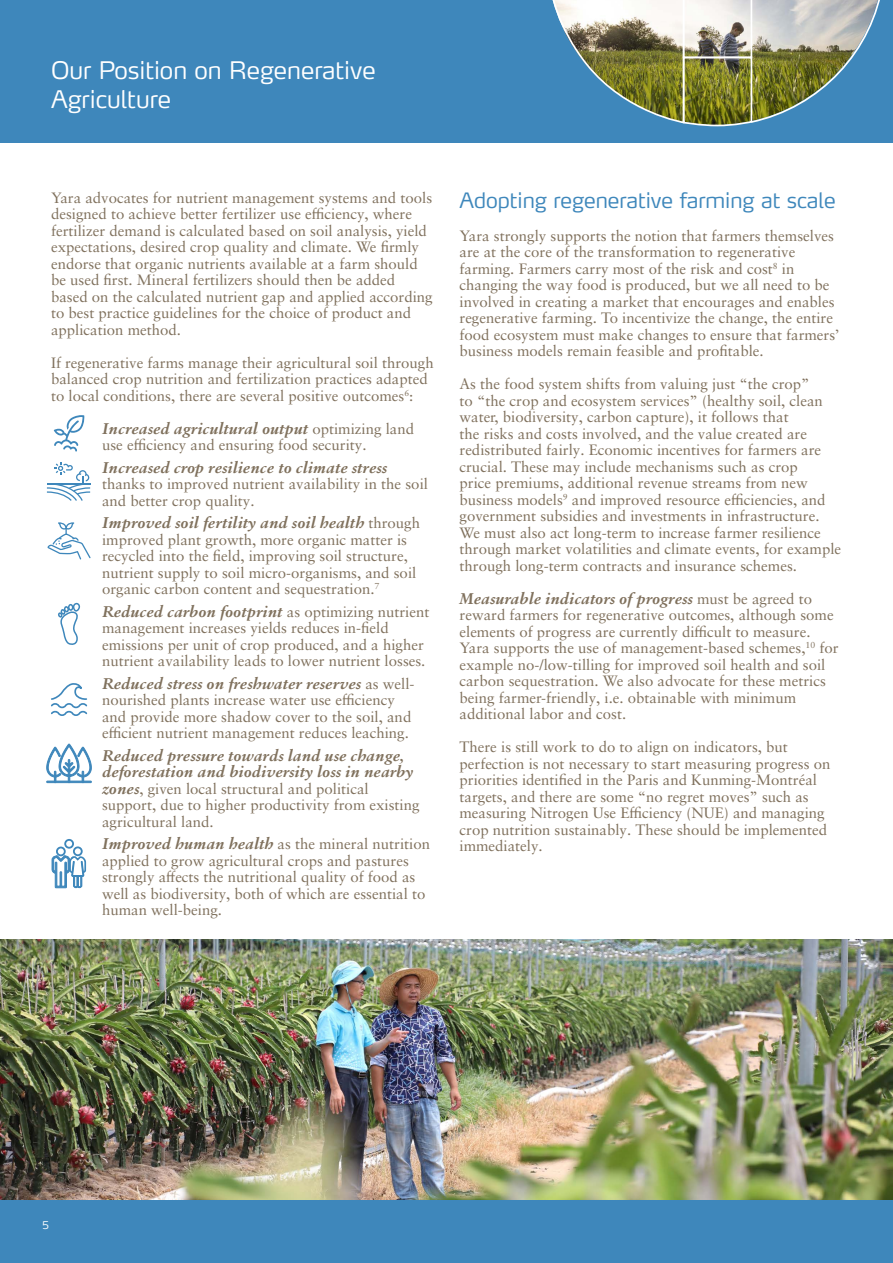
<style>
.page{position:relative;width:893px;height:1263px;background:#fff}
.page>*{position:absolute;margin:0;border:0;box-sizing:border-box;transform-origin:0 0}
.t1{font:300 24px/28.8px "Yara Max LF";color:#fff}
.t2{font:300 21px "Yara Max LF";color:#3e87bb}
.t3{font:15px/16.5px "Sabon LT Pro";color:#80715d}
.t4{font:italic 700 15px "Sabone Text";color:#80715d}
.t5{font:300 10.5px "Yara Max LF";color:#fff}
.s1{font-family:"Sabone Text";font-weight:700;font-style:italic}
</style>
<div class="page">
<div style="left:0;top:0;width:893px;height:142px;background:#3e87bb"></div>
<img style="left:552px;top:0;width:328px;height:127px">
<svg style="left:54px;top:415px;width:31px;height:36px"></svg>
<svg style="left:47px;top:522px;width:44px;height:37px"></svg>
<svg style="left:58px;top:602px;width:23px;height:43px"></svg>
<svg style="left:51px;top:683px;width:37px;height:33px"></svg>
<svg style="left:47px;top:462px;width:43px;height:39px"></svg>
<svg style="left:46px;top:744px;width:46px;height:39px"></svg>
<div style="left:47px;top:781px;width:45px;height:2px;border:1px solid #3e87bb"></div>
<div style="left:56px;top:846px;width:10px;height:10px;border:2px solid #3e87bb;border-radius:50%"></div>
<div style="left:73px;top:846px;width:10px;height:10px;border:2px solid #3e87bb;border-radius:50%"></div>
<div style="left:64px;top:839px;width:10px;height:10px;border:2px solid #3e87bb;border-radius:50%"></div>
<svg style="left:52px;top:850px;width:35px;height:38px"></svg>
<div style="left:0;top:1199px;width:893px;height:64px;background:#3e87bb"></div>
<img style="left:0;top:940px;width:893px;height:259px">
<p class="t1" style="left:51px;top:55px;width:326px">Our Position on Regenerative<br>Agriculture</p>
<p class="t3" style="left:51px;top:189px;width:383px">Yara advocates for nutrient management systems and tools designed to achieve better fertilizer use efciency, where fertilizer demand is calculated based on soil analysis, yield expectations, desired crop quality and climate. We frmly endorse that organic nutrients available at a farm should be used frst. Mineral fertilizers should then be added based on the calculated nutrient gap and applied according to best practice guidelines for the choice of product and application method.</p>
<p class="t3" style="left:51px;top:354px;width:384px">If regenerative farms manage their agricultural soil through balanced crop nutrition and fertilization practices adapted to local conditions, there are several positive outcomes<sup>6</sup>:</p>
<p class="t3" style="left:102px;top:420px;width:314px"><span class="s1">Increased agricultural output</span> optimizing land use efciency and ensuring food security.</p>
<h5 class="t4" style="left:102px;top:458px;width:287px">Increased crop resilience to climate stress</h5>
<p class="t3" style="left:102px;top:475px;width:327px">thanks to improved nutrient availability in the soil and better crop quality.</p>
<p class="t3" style="left:102px;top:514px;width:320px"><span class="s1">Improved soil fertility and soil health</span> through improved plant growth, more organic matter is recycled into the feld, improving soil structure, nutrient supply to soil micro-organisms, and soil organic carbon content and sequestration.<sup>7</sup></p>
<p class="t3" style="left:102px;top:603px;width:329px"><span class="s1">Reduced carbon footprint</span> as optimizing nutrient management increases yields reduces in-feld emissions per unit of crop produced, and a higher nutrient availability leads to lower nutrient losses.</p>
<p class="t3" style="left:102px;top:675px;width:314px"><span class="s1">Reduced stress on freshwater reserves</span> as well&shy;nourished plants increase water use efciency and provide more shadow cover to the soil, and efcient nutrient management reduces leaching.</p>
<p class="t3" style="left:102px;top:747px;width:319px"><span class="s1">Reduced pressure towards land use change, deforestation and biodiversity loss in nearby zones</span>, given local structural and political support, due to higher productivity from existing agricultural land.</p>
<p class="t3" style="left:102px;top:835px;width:329px"><span class="s1">Improved human health</span> as the mineral nutrition applied to grow agricultural crops and pastures strongly afects the nutritional quality of food as well as biodiversity, both of which are essential to human well-being.</p>
<h3 class="t2" style="left:459px;top:187px;width:378px">Adopting regenerative farming at scale</h3>
<p class="t3" style="left:459px;top:227px;width:381px">Yara strongly supports the notion that farmers themselves are at the core of the transformation to regenerative farming. Farmers carry most of the risk and cost<sup>8</sup> in changing the way food is produced, but we all need to be involved in creating a market that encourages and enables regenerative farming. To incentivize the change, the entire food ecosystem must make changes to ensure that farmers’ business models remain feasible and proftable.</p>
<p class="t3" style="left:459px;top:375px;width:383px">As the food system shifts from valuing just “the crop”<br>to “the crop and ecosystem services” (healthy soil, clean water, biodiversity, carbon capture), it follows that<br>the risks and costs involved, and the value created are redistributed fairly. Economic incentives for farmers are crucial. These may include mechanisms such as crop<br>price premiums, additional revenue streams from new business models<sup>9</sup> and improved resource efciencies, and government subsidies and investments in infrastructure.<br>We must also act long-term to increase farmer resilience through market volatilities and climate events, for example through long-term contracts and insurance schemes.</p>
<p class="t3" style="left:459px;top:590px;width:381px"><span class="s1">Measurable indicators of progress</span> must be agreed to reward farmers for regenerative outcomes, although some elements of progress are currently difcult to measure.<br>Yara supports the use of management-based schemes,<sup>10</sup> for example no-/low-tilling for improved soil health and soil carbon sequestration. We also advocate for these metrics being farmer-friendly, i.e. obtainable with minimum additional labor and cost.</p>
<p class="t3" style="left:459px;top:738px;width:372px">There is still work to do to align on indicators, but perfection is not necessary to start measuring progress on priorities identifed in the Paris and Kunming-Montréal targets, and there are some “no regret moves” such as measuring Nitrogen Use Efciency (NUE) and managing crop nutrition sustainably. These should be implemented immediately.</p>
<p class="t5" style="left:43px;top:1218px;width:8px">5</p>
</div>
